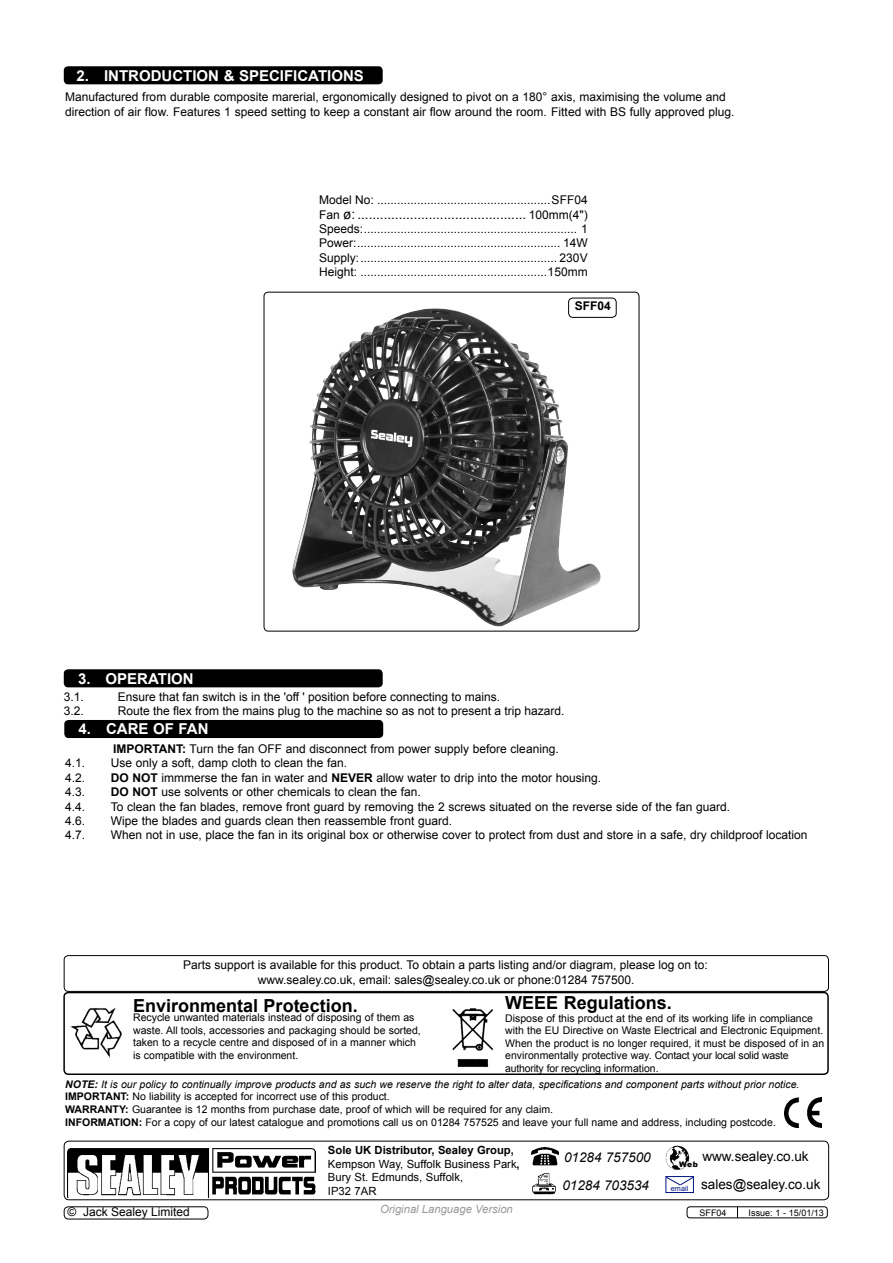
<style>
.page{position:relative;width:893px;height:1263px;background:#fff}
.page>*{position:absolute;margin:0;border:0;box-sizing:border-box;transform-origin:0 0}
.t1{font:700 18px "Arial";color:#000}
.t2{font:700 15px "Arial";color:#fff}
.t3{font:13.5px "Arial";color:#000}
.t4{font:italic 13.5px/27.8px "Arial";color:#000}
.t5{font:12px/14.4px "Arial";color:#000}
.t6{font:700 12px "Arial";color:#000}
.t7{font:11.25px/13.5px "Arial";color:#000}
.t8{font:italic 11.25px "Arial";color:#98999b}
.t9{font:10.5px/12.6px "Arial";color:#000}
.t10{font:9px "Arial";color:#000}
.t11{font:900 7.65px "Arial";color:#000}
.t12{font:7.35px "Arial";color:#001381}
.s1{font-size:12px}
.s2{font-weight:700}
.s3{font-weight:700;font-style:italic}
.s4{font-style:italic}
</style>
<div class="page">
<div style="left:64px;top:720px;width:319px;height:18px;background:#000;border-radius:4px"></div>
<div style="left:64px;top:669px;width:319px;height:18px;background:#000;border-radius:4px"></div>
<div style="left:64px;top:66px;width:319px;height:18px;background:#000;border-radius:4px"></div>
<div style="left:64px;top:1141px;width:765px;height:59px;border:1px solid #000;border-radius:5px"></div>
<img style="left:67px;top:1148px;width:249px;height:49px">
<img style="left:784px;top:1098px;width:38px;height:29px">
<img style="left:532px;top:1173px;width:24px;height:21px">
<img style="left:530px;top:1148px;width:28px;height:18px">
<img style="left:664px;top:1145px;width:26px;height:26px;border-radius:13px">
<div style="left:665px;top:1176px;width:29px;height:17px;border:1px solid #001381"></div>
<svg style="left:665px;top:1176px;width:29px;height:10px"></svg>
<div style="left:687px;top:1206px;width:141px;height:12px;border:1px solid #000;border-radius:3px"></div>
<div style="left:64px;top:1206px;width:144px;height:13px;border:1px solid #000;border-radius:4px"></div>
<img style="left:292px;top:309px;width:309px;height:318px">
<div style="left:264px;top:292px;width:375px;height:339px;border:1px solid #000;border-radius:4px"></div>
<div style="left:568px;top:298px;width:49px;height:20px;border:1px solid #000;border-radius:4px"></div>
<div style="left:63px;top:992px;width:766px;height:83px;border:2px solid #000;border-radius:4px"></div>
<img style="left:70px;top:1008px;width:52px;height:50px">
<img style="left:452px;top:1008px;width:42px;height:59px">
<div style="left:64px;top:955px;width:765px;height:37px;border:1px solid #000;border-radius:4px"></div>
<p class="t2" style="left:77px;top:66px;width:289px">2. INTRODUCTION &amp; SPECIFICATIONS</p>
<p class="t5" style="left:65px;top:90px;width:671px">Manufactured from durable composite marerial, ergonomically designed to pivot on a 180° axis, maximising the volume and direction of air flow. Features 1 speed setting to keep a constant air flow around the room. Fitted with BS fully approved plug.</p>
<p class="t5" style="left:319px;top:193px;width:270px">Model No: ....................................................SFF04</p>
<p class="t3" style="left:319px;top:205px;width:270px"><span class="s1">Fan</span> ø: ............................................. <span class="s1">100mm(4")</span></p>
<p class="t5" style="left:319px;top:222px;width:270px;text-align:justify">Speeds:................................................................ 1<br>Power:............................................................. 14W Supply:........................................................... 230V Height: ........................................................150mm</p>
<p class="t6" style="left:575px;top:298px;width:38px">SFF04</p>
<p class="t2" style="left:78px;top:668px;width:117px">3. OPERATION</p>
<p class="t5" style="left:64px;top:689px;width:22px">3.1.</p>
<p class="t5" style="left:118px;top:689px;width:384px">Ensure that fan switch is in the 'off ' position before connecting to mains.</p>
<p class="t5" style="left:64px;top:704px;width:22px">3.2.</p>
<p class="t5" style="left:118px;top:704px;width:448px">Route the flex from the mains plug to the machine so as not to present a trip hazard.</p>
<p class="t2" style="left:79px;top:719px;width:132px">4. CARE OF FAN</p>
<p class="t5" style="left:113px;top:742px;width:447px"><span class="s2">IMPORTANT:</span> Turn the fan OFF and disconnect from power supply before cleaning.</p>
<p class="t5" style="left:65px;top:756px;width:22px">4.1.</p>
<p class="t5" style="left:111px;top:756px;width:238px">Use only a soft, damp cloth to clean the fan.</p>
<p class="t5" style="left:65px;top:770px;width:22px">4.2.</p>
<p class="t5" style="left:111px;top:770px;width:492px"><span class="s2">DO NOT</span> immmerse the fan in water and <span class="s2">NEVER</span> allow water to drip into the motor housing.</p>
<p class="t5" style="left:65px;top:785px;width:22px">4.3.</p>
<p class="t5" style="left:111px;top:785px;width:312px"><span class="s2">DO NOT</span> use solvents or other chemicals to clean the fan.</p>
<p class="t5" style="left:65px;top:799px;width:22px">4.4.</p>
<p class="t5" style="left:111px;top:799px;width:621px">To clean the fan blades, remove front guard by removing the 2 screws situated on the reverse side of the fan guard.</p>
<p class="t5" style="left:65px;top:814px;width:22px">4.6.</p>
<p class="t5" style="left:111px;top:814px;width:343px">Wipe the blades and guards clean then reassemble front guard.</p>
<p class="t5" style="left:65px;top:828px;width:22px">4.7.</p>
<p class="t5" style="left:111px;top:828px;width:698px">When not in use, place the fan in its original box or otherwise cover to protect from dust and store in a safe, dry childproof location</p>
<p class="t5" style="left:183px;top:958px;width:526px;text-align:center">Parts support is available for this product. To obtain a parts listing and/or diagram, please log on to: www.sealey.co.uk, email: sales@sealey.co.uk or phone:01284 757500.</p>
<h1 class="t1" style="left:133px;top:993px;width:226px">Environmental Protection.</h1>
<p class="t9" style="left:133px;top:1011px;width:289px">Recycle unwanted materials instead of disposing of them as waste. All tools, accessories and packaging should be sorted, taken to a recycle centre and disposed of in a manner which is compatible with the environment.</p>
<h1 class="t1" style="left:505px;top:991px;width:168px">WEEE Regulations.</h1>
<p class="t9" style="left:505px;top:1012px;width:320px">Dispose of this product at the end of its working life in compliance with the EU Directive on Waste Electrical and Electronic Equipment.<br>When the product is no longer required, it must be disposed of in an environmentally protective way. Contact your local solid waste authority for recycling information.</p>
<p class="t9" style="left:65px;top:1078px;width:736px"><span class="s3">NOTE:</span> <span class="s4">It is our policy to continually improve products and as such we reserve the right to alter data, specifications and component parts without prior notice.<br></span><span class="s2">IMPORTANT:</span> No liability is accepted for incorrect use of this product.<br><span class="s2">WARRANTY:</span> Guarantee is 12 months from purchase date, proof of which will be required for any claim.<br><span class="s2">INFORMATION:</span> For a copy of our latest catalogue and promotions call us on 01284 757525 and leave your full name and address, including postcode.</p>
<p class="t4" style="left:562px;top:1144px;width:90px">01284 757500<br>01284 703534</p>
<p class="t7" style="left:328px;top:1143px;width:193px"><span class="s2">Sole UK Distributor, Sealey Group,<br></span>Kempson Way, Suffolk Business Park<span class="s2">,<br></span>Bury St. Edmunds, Suffolk,<br>IP32 7AR</p>
<p class="t3" style="left:702px;top:1147px;width:108px">www.sealey.co.uk</p>
<p class="t11" style="left:679px;top:1159px;width:20px">Web</p>
<p class="t12" style="left:671px;top:1183px;width:19px">email</p>
<p class="t3" style="left:701px;top:1176px;width:121px">sales@sealey.co.uk</p>
<p class="t5" style="left:68px;top:1204px;width:124px">© Jack Sealey Limited</p>
<p class="t8" style="left:380px;top:1202px;width:134px">Original Language Version</p>
<p class="t10" style="left:700px;top:1206px;width:29px">SFF04</p>
<p class="t10" style="left:749px;top:1206px;width:77px">Issue: 1 - 15/01/13</p>
</div>
